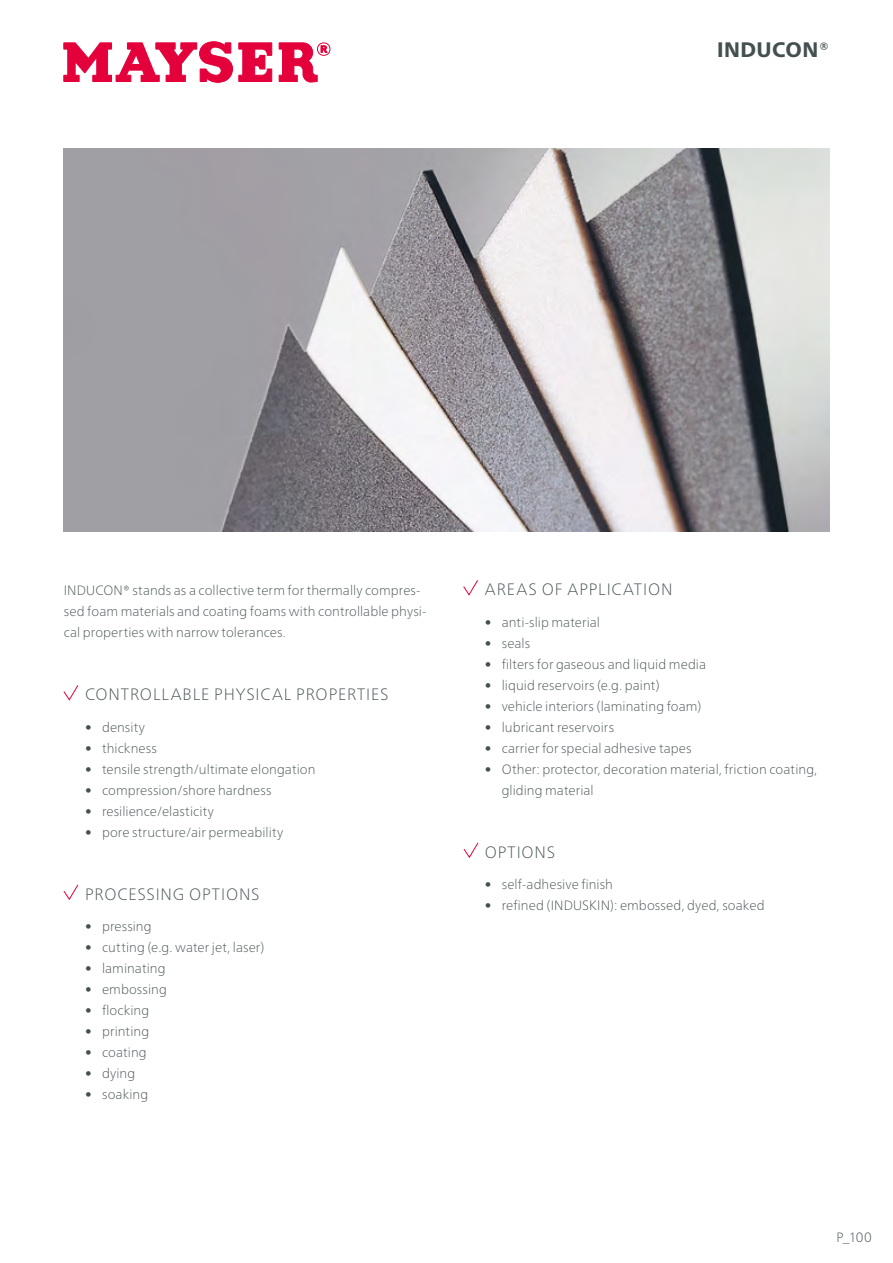
<style>
.page{position:relative;width:893px;height:1263px;background:#fff}
.page>*{position:absolute;margin:0;border:0;box-sizing:border-box;transform-origin:0 0}
.t1{font:800 21px "Frutiger Neue LTW1 G";letter-spacing:.02em;color:#444f50}
.t2{font:100 16.5px "Frutiger Neue LTW1 G";letter-spacing:.05em;color:#444f50}
.t3{font:100 13.5px/21px "Frutiger Neue LTW1 G";letter-spacing:.005em;color:#444f50}
</style>
<div class="page">
<svg style="left:63px;top:884px;width:15px;height:16px"></svg>
<svg style="left:63px;top:685px;width:15px;height:15px"></svg>
<svg style="left:463px;top:580px;width:15px;height:15px"></svg>
<svg style="left:463px;top:842px;width:16px;height:16px"></svg>
<img style="left:64px;top:149px;width:765px;height:382px">
<svg style="left:239px;top:43px;width:33px;height:39px"></svg>
<svg style="left:279px;top:42px;width:51px;height:40px"></svg>
<svg style="left:64px;top:42px;width:169px;height:40px"></svg>
<h1 class="t1" style="left:717px;top:35px;width:114px">INDUCON®</h1>
<p class="t3" style="left:64px;top:579px;width:364px">INDUCON® stands as a collective term for thermally compres&shy;sed foam materials and coating foams with controllable physi&shy;cal properties with narrow tolerances.</p>
<p class="t2" style="left:85px;top:682px;width:305px">CONTROLLABLE PHYSICAL PROPERTIES</p>
<p class="t3" style="left:85px;top:715px;width:61px">• density</p>
<p class="t3" style="left:85px;top:736px;width:73px">• thickness</p>
<p class="t3" style="left:85px;top:757px;width:232px">• tensile strength/ultimate elongation</p>
<p class="t3" style="left:85px;top:778px;width:188px">• compression/shore hardness</p>
<p class="t3" style="left:85px;top:799px;width:130px">• resilience/elasticity</p>
<p class="t3" style="left:85px;top:820px;width:200px">• pore structure/air permeability</p>
<p class="t2" style="left:85px;top:882px;width:176px">PROCESSING OPTIONS</p>
<p class="t3" style="left:85px;top:915px;width:68px">• pressing</p>
<p class="t3" style="left:85px;top:936px;width:181px">• cutting (e.g. water jet, laser)</p>
<p class="t3" style="left:85px;top:957px;width:82px">• laminating</p>
<p class="t3" style="left:85px;top:978px;width:83px">• embossing</p>
<p class="t3" style="left:85px;top:999px;width:66px">• flocking</p>
<p class="t3" style="left:85px;top:1020px;width:66px">• printing</p>
<p class="t3" style="left:85px;top:1041px;width:63px">• coating</p>
<p class="t3" style="left:85px;top:1062px;width:52px">• dying</p>
<p class="t3" style="left:85px;top:1083px;width:65px">• soaking</p>
<p class="t2" style="left:485px;top:577px;width:189px">AREAS OF APPLICATION</p>
<p class="t3" style="left:485px;top:610px;width:117px">• anti-slip material</p>
<p class="t3" style="left:485px;top:631px;width:47px">• seals</p>
<p class="t3" style="left:485px;top:652px;width:223px">• filters for gaseous and liquid media</p>
<p class="t3" style="left:485px;top:673px;width:176px">• liquid reservoirs (e.g. paint)</p>
<p class="t3" style="left:485px;top:694px;width:218px">• vehicle interiors (laminating foam)</p>
<p class="t3" style="left:485px;top:715px;width:131px">• lubricant reservoirs</p>
<p class="t3" style="left:485px;top:736px;width:208px">• carrier for special adhesive tapes</p>
<p class="t3" style="left:502px;top:757px;width:317px;text-indent:-17px">• Other: protector, decoration material, friction coating, gliding material</p>
<p class="t2" style="left:485px;top:840px;width:72px">OPTIONS</p>
<p class="t3" style="left:485px;top:873px;width:130px">• self-adhesive finish</p>
<p class="t3" style="left:485px;top:894px;width:281px">• refined (INDUSKIN): embossed, dyed, soaked</p>
<p class="t3" style="left:837px;top:1225px;width:37px">P_100</p>
</div>
